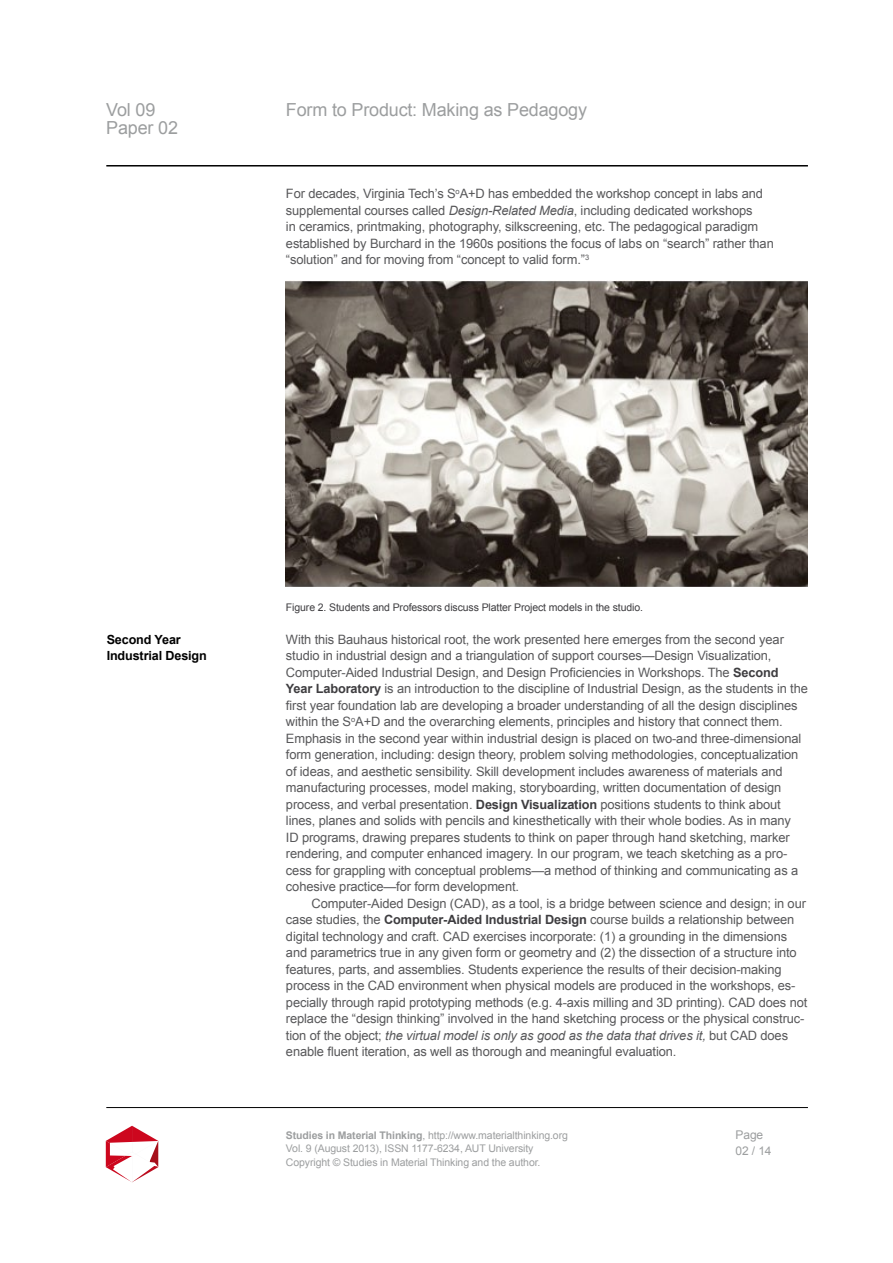
<style>
.page{position:relative;width:893px;height:1263px;background:#fff}
.page>*{position:absolute;margin:0;border:0;box-sizing:border-box;transform-origin:0 0}
.t1{font:18px "Arial";letter-spacing:-.01em;color:#9c9e9f}
.t2{font:12.9px/16.5px "Arial";letter-spacing:-.01em;color:#58585a}
.t3{font:700 12.6px/16.5px "Arial";letter-spacing:-.01em;color:#000}
.t4{font:12px/16.5px "Arial";letter-spacing:-.01em;color:#9c9e9f}
.t5{font:10.5px/13.5px "Arial";letter-spacing:-.01em;color:#9c9e9f}
.t6{font:10.5px "Arial";letter-spacing:-.01em;color:#3e3d40}
.s1{font-style:italic}
.s2{font-weight:700;font-size:12.75px;color:#3e3d40}
.s3{font-weight:700}
</style>
<div class="page">
<hr style="left:106px;top:165px;width:702px;height:2px;background:#000">
<hr style="left:106px;top:1107px;width:702px;height:1px;background:#000">
<svg style="left:106px;top:1126px;width:52px;height:56px"></svg>
<img style="left:286px;top:281px;width:522px;height:306px">
<h1 class="t1" style="left:106px;top:97px;width:51px">Vol 09</h1>
<h1 class="t1" style="left:286px;top:97px;width:303px">Form to Product: Making as Pedagogy</h1>
<h1 class="t1" style="left:106px;top:115px;width:73px">Paper 02</h1>
<p class="t2" style="left:286px;top:185px;width:489px">For decades, Virginia Tech’s S<sup>o</sup>A+D has embedded the workshop concept in labs and supplemental courses called <span class="s1">Design-Related Media</span>, including dedicated workshops<br>in ceramics, printmaking, photography, silkscreening, etc. The pedagogical paradigm established by Burchard in the 1960s positions the focus of labs on “search” rather than “solution” and for moving from “concept to valid form.”<sup>3</sup></p>
<p class="t3" style="left:107px;top:631px;width:102px">Second Year<br>Industrial Design</p>
<p class="t6" style="left:286px;top:600px;width:359px">Figure 2. Students and Professors discuss Platter Project models in the studio.</p>
<p class="t2" style="left:286px;top:631px;width:523px">With this Bauhaus historical root, the work presented here emerges from the second year studio in industrial design and a triangulation of support courses—Design Visualization, Computer-Aided Industrial Design, and Design Proficiencies in Workshops. The <span class="s2">Second Year Laboratory</span> is an introduction to the discipline of Industrial Design, as the students in the first year foundation lab are developing a broader understanding of all the design disciplines within the S<sup>o</sup>A+D and the overarching elements, principles and history that connect them.<br>Emphasis in the second year within industrial design is placed on two-and three-dimensional form generation, including: design theory, problem solving methodologies, conceptualization of ideas, and aesthetic sensibility. Skill development includes awareness of materials and manufacturing processes, model making, storyboarding, written documentation of design process, and verbal presentation. <span class="s2">Design Visualization</span> positions students to think about lines, planes and solids with pencils and kinesthetically with their whole bodies. As in many<br>ID programs, drawing prepares students to think on paper through hand sketching, marker rendering, and computer enhanced imagery. In our program, we teach sketching as a pro&shy;cess for grappling with conceptual problems—a method of thinking and communicating as a cohesive practice—for form development.</p>
<p class="t2" style="left:286px;top:895px;width:523px;text-indent:26px">Computer-Aided Design (CAD), as a tool, is a bridge between science and design; in our case studies, the <span class="s2">Computer-Aided Industrial Design</span> course builds a relationship between digital technology and craft. CAD exercises incorporate: (1) a grounding in the dimensions and parametrics true in any given form or geometry and (2) the dissection of a structure into features, parts, and assemblies. Students experience the results of their decision-making process in the CAD environment when physical models are produced in the workshops, es&shy;pecially through rapid prototyping methods (e.g. 4-axis milling and 3D printing). CAD does not replace the “design thinking” involved in the hand sketching process or the physical construc&shy;tion of the object; <span class="s1">the virtual model is only as good as the data that drives it,</span> but CAD does enable fluent iteration, as well as thorough and meaningful evaluation.</p>
<p class="t5" style="left:286px;top:1128px;width:283px"><span class="s3">Studies in Material Thinking</span>, http://www.materialthinking.org<br>Vol. 9 (August 2013), ISSN 1177-6234, AUT University<br>Copyright © Studies in Material Thinking and the author.</p>
<p class="t4" style="left:736px;top:1126px;width:37px">Page<br>02 / 14</p>
</div>
